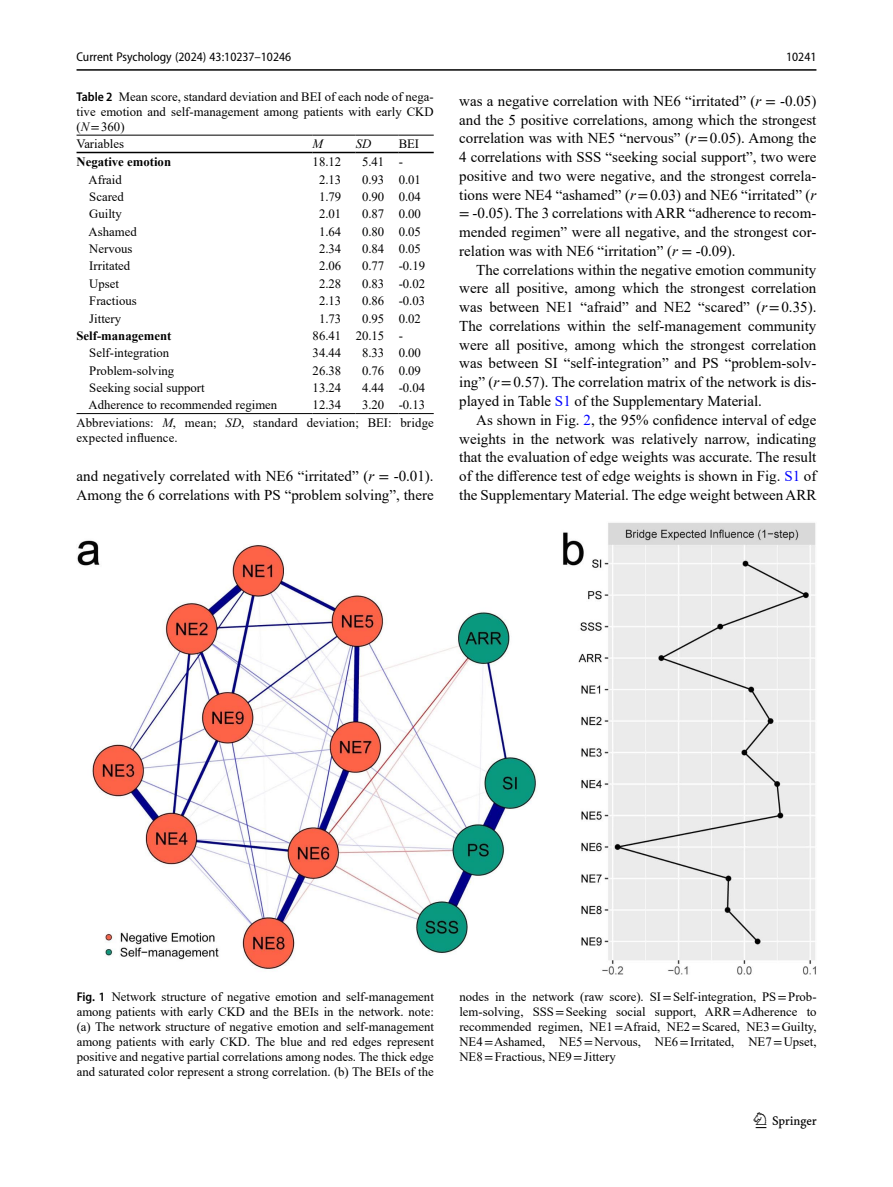
<style>
.page{position:relative;width:893px;height:1187px;background:#fff}
.page>*{position:absolute;margin:0;border:0;box-sizing:border-box;transform-origin:0 0}
.t1{font:22.5px "Springnew";color:#000}
.Body_Text_Indent{font:15px/18.8px "Times New Roman";color:#000;text-align:justify}
.Body_Text{font:15px/18.8px "Times New Roman";color:#000;text-align:justify}
.Figure_Caption{font:12.75px/15px "Times New Roman";color:#000;text-align:justify}
.Table_Body{font:12.75px "Times New Roman";color:#000}
.Table_Body_Tab2_Deci{font:12.75px "Times New Roman";color:#000}
.Table_Caption{font:12.75px/15px "Times New Roman";color:#000;text-align:justify}
.Table_Footnote{font:12.75px/15px "Times New Roman";letter-spacing:.01em;color:#000}
.t2{font:semi-condensed 12.75px "Myriad Pro";color:#000}
.Table_Body-2{font:700 12.75px "Times New Roman";color:#000}
.Table_Head{font:12.75px "Times New Roman";color:#000}
.Table_Head-2{font:italic 12.75px "Times New Roman";color:#000}
.s1{font-family:"Myriad Pro";font-weight:600;font-stretch:semi-condensed}
.s2{font-style:italic}
.s3{font-family:"STIX"}
.s4{color:#00f}
</style>
<div class="page">
<hr style="left:77px;top:69px;width:739px;height:2px;background:#000">
<hr style="left:77px;top:152px;width:236px;height:1px;background:#000">
<hr style="left:313px;top:135px;width:43px;height:1px;background:#000">
<hr style="left:313px;top:152px;width:43px;height:1px;background:#000">
<hr style="left:356px;top:135px;width:43px;height:1px;background:#000">
<hr style="left:356px;top:152px;width:43px;height:1px;background:#000">
<hr style="left:399px;top:135px;width:35px;height:1px;background:#000">
<hr style="left:399px;top:152px;width:35px;height:1px;background:#000">
<hr style="left:313px;top:413px;width:43px;height:1px;background:#000">
<hr style="left:356px;top:413px;width:43px;height:1px;background:#000">
<hr style="left:399px;top:413px;width:35px;height:1px;background:#000">
<hr style="left:77px;top:413px;width:236px;height:1px;background:#000">
<hr style="left:77px;top:135px;width:236px;height:1px;background:#000">
<img style="left:77px;top:522px;width:739px;height:452px">
<p class="t2" style="left:77px;top:49px;width:216px">Current Psychology (2024) 43:10237–10246</p>
<p class="Table_Caption" style="left:77px;top:89px;width:359px"><span class="s1">Table 2</span> Mean score, standard deviation and BEI of each node of nega&shy;tive emotion and self-management among patients with early CKD (<span class="s2">N</span><span class="s3">=</span>360)</p>
<p class="Table_Head" style="left:77px;top:135px;width:49px">Variables</p>
<p class="Table_Head-2" style="left:313px;top:135px;width:12px">M</p>
<p class="Table_Head-2" style="left:356px;top:135px;width:17px">SD</p>
<p class="Table_Head" style="left:399px;top:135px;width:22px">BEI</p>
<p class="Table_Body-2" style="left:77px;top:153px;width:96px">Negative emotion</p>
<p class="Table_Body_Tab2_Deci" style="left:313px;top:153px;width:30px">18.12</p>
<p class="Table_Body_Tab2_Deci" style="left:362px;top:153px;width:24px">5.41</p>
<p class="Table_Body" style="left:399px;top:153px;width:6px">-</p>
<p class="Table_Body" style="left:89px;top:170px;width:35px">Afraid</p>
<p class="Table_Body_Tab2_Deci" style="left:319px;top:170px;width:24px">2.13</p>
<p class="Table_Body_Tab2_Deci" style="left:362px;top:170px;width:24px">0.93</p>
<p class="Table_Body" style="left:399px;top:170px;width:24px">0.01</p>
<p class="Table_Body" style="left:89px;top:188px;width:36px">Scared</p>
<p class="Table_Body_Tab2_Deci" style="left:319px;top:188px;width:24px">1.79</p>
<p class="Table_Body_Tab2_Deci" style="left:362px;top:188px;width:24px">0.90</p>
<p class="Table_Body" style="left:399px;top:188px;width:24px">0.04</p>
<p class="Table_Body" style="left:89px;top:205px;width:34px">Guilty</p>
<p class="Table_Body_Tab2_Deci" style="left:319px;top:205px;width:24px">2.01</p>
<p class="Table_Body_Tab2_Deci" style="left:362px;top:205px;width:24px">0.87</p>
<p class="Table_Body" style="left:399px;top:205px;width:24px">0.00</p>
<p class="Table_Body" style="left:89px;top:222px;width:50px">Ashamed</p>
<p class="Table_Body_Tab2_Deci" style="left:319px;top:222px;width:24px">1.64</p>
<p class="Table_Body_Tab2_Deci" style="left:362px;top:222px;width:24px">0.80</p>
<p class="Table_Body" style="left:399px;top:222px;width:24px">0.05</p>
<p class="Table_Body" style="left:89px;top:240px;width:45px">Nervous</p>
<p class="Table_Body_Tab2_Deci" style="left:319px;top:240px;width:24px">2.34</p>
<p class="Table_Body_Tab2_Deci" style="left:362px;top:240px;width:24px">0.84</p>
<p class="Table_Body" style="left:399px;top:240px;width:24px">0.05</p>
<p class="Table_Body" style="left:89px;top:257px;width:43px">Irritated</p>
<p class="Table_Body_Tab2_Deci" style="left:319px;top:257px;width:24px">2.06</p>
<p class="Table_Body_Tab2_Deci" style="left:362px;top:257px;width:24px">0.77</p>
<p class="Table_Body" style="left:399px;top:257px;width:28px">-0.19</p>
<p class="Table_Body" style="left:89px;top:274px;width:31px">Upset</p>
<p class="Table_Body_Tab2_Deci" style="left:319px;top:274px;width:24px">2.28</p>
<p class="Table_Body_Tab2_Deci" style="left:362px;top:274px;width:24px">0.83</p>
<p class="Table_Body" style="left:399px;top:274px;width:28px">-0.02</p>
<p class="Table_Body" style="left:89px;top:292px;width:49px">Fractious</p>
<p class="Table_Body_Tab2_Deci" style="left:319px;top:292px;width:24px">2.13</p>
<p class="Table_Body_Tab2_Deci" style="left:362px;top:292px;width:24px">0.86</p>
<p class="Table_Body" style="left:399px;top:292px;width:28px">-0.03</p>
<p class="Table_Body" style="left:89px;top:309px;width:33px">Jittery</p>
<p class="Table_Body_Tab2_Deci" style="left:319px;top:309px;width:24px">1.73</p>
<p class="Table_Body_Tab2_Deci" style="left:362px;top:309px;width:24px">0.95</p>
<p class="Table_Body" style="left:399px;top:309px;width:24px">0.02</p>
<p class="Table_Body-2" style="left:77px;top:326px;width:96px">Self-management</p>
<p class="Table_Body_Tab2_Deci" style="left:313px;top:326px;width:30px">86.41</p>
<p class="Table_Body_Tab2_Deci" style="left:356px;top:326px;width:30px">20.15</p>
<p class="Table_Body" style="left:399px;top:326px;width:6px">-</p>
<p class="Table_Body" style="left:89px;top:344px;width:82px">Self-integration</p>
<p class="Table_Body_Tab2_Deci" style="left:313px;top:344px;width:30px">34.44</p>
<p class="Table_Body_Tab2_Deci" style="left:362px;top:344px;width:24px">8.33</p>
<p class="Table_Body" style="left:399px;top:344px;width:24px">0.00</p>
<p class="Table_Body" style="left:89px;top:361px;width:87px">Problem-solving</p>
<p class="Table_Body_Tab2_Deci" style="left:313px;top:361px;width:30px">26.38</p>
<p class="Table_Body_Tab2_Deci" style="left:362px;top:361px;width:24px">0.76</p>
<p class="Table_Body" style="left:399px;top:361px;width:24px">0.09</p>
<p class="Table_Body" style="left:89px;top:378px;width:117px">Seeking social support</p>
<p class="Table_Body_Tab2_Deci" style="left:313px;top:378px;width:30px">13.24</p>
<p class="Table_Body_Tab2_Deci" style="left:362px;top:378px;width:24px">4.44</p>
<p class="Table_Body" style="left:399px;top:378px;width:28px">-0.04</p>
<p class="Table_Body" style="left:89px;top:396px;width:190px">Adherence to recommended regimen</p>
<p class="Table_Body_Tab2_Deci" style="left:313px;top:396px;width:30px">12.34</p>
<p class="Table_Body_Tab2_Deci" style="left:362px;top:396px;width:24px">3.20</p>
<p class="Table_Body" style="left:399px;top:396px;width:28px">-0.13</p>
<p class="Table_Footnote" style="left:77px;top:414px;width:359px">Abbreviations: <span class="s2">M</span>, mean; <span class="s2">SD</span>, standard deviation; BEI: bridge expected influence.</p>
<p class="Body_Text" style="left:77px;top:466px;width:359px">and negatively correlated with NE6 “irritated” (<span class="s2">r</span> <span class="s3">=</span> -0.01).<br>Among the 6 correlations with PS “problem solving”, there</p>
<p class="t2" style="left:786px;top:49px;width:32px">10241</p>
<p class="Body_Text" style="left:459px;top:91px;width:359px">was a negative correlation with NE6 “irritated” (<span class="s2">r</span> <span class="s3">=</span> -0.05) and the 5 positive correlations, among which the strongest correlation was with NE5 “nervous” (<span class="s2">r</span><span class="s3">=</span>0.05). Among the 4 correlations with SSS “seeking social support”, two were positive and two were negative, and the strongest correla&shy;tions were NE4 “ashamed” (<span class="s2">r</span><span class="s3">=</span>0.03) and NE6 “irritated” (<span class="s2">r </span><span class="s3">=</span> -0.05). The 3 correlations with ARR “adherence to recom&shy;mended regimen” were all negative, and the strongest cor&shy;relation was with NE6 “irritation” (<span class="s2">r</span> <span class="s3">=</span> -0.09).</p>
<p class="Body_Text_Indent" style="left:459px;top:260px;width:359px;text-indent:17px">The correlations within the negative emotion community were all positive, among which the strongest correlation was between NE1 “afraid” and NE2 “scared” (<span class="s2">r</span><span class="s3">=</span>0.35).<br>The correlations within the self-management community were all positive, among which the strongest correlation was between SI “self-integration” and PS “problem-solv&shy;ing” (<span class="s2">r</span><span class="s3">=</span>0.57). The correlation matrix of the network is dis&shy;played in Table <span class="s4">S1</span> of the Supplementary Material.</p>
<p class="Body_Text_Indent" style="left:459px;top:410px;width:359px;text-indent:17px">As shown in Fig. <span class="s4">2</span>, the 95% confidence interval of edge weights in the network was relatively narrow, indicating that the evaluation of edge weights was accurate. The result of the difference test of edge weights is shown in Fig. <span class="s4">S1</span> of the Supplementary Material. The edge weight between ARR</p>
<p class="Figure_Caption" style="left:77px;top:988px;width:359px"><span class="s1">Fig. 1</span> Network structure of negative emotion and self-management among patients with early CKD and the BEIs in the network. note: (a) The network structure of negative emotion and self-management among patients with early CKD. The blue and red edges represent positive and negative partial correlations among nodes. The thick edge and saturated color represent a strong correlation. (b) The BEIs of the</p>
<p class="Figure_Caption" style="left:459px;top:988px;width:359px">nodes in the network (raw score). SI<span class="s3">=</span>Self-integration, PS<span class="s3">=</span>Prob&shy;lem-solving, SSS<span class="s3">=</span>Seeking social support, ARR<span class="s3">=</span>Adherence to recommended regimen, NE1<span class="s3">=</span>Afraid, NE2<span class="s3">=</span>Scared, NE3<span class="s3">=</span>Guilty, NE4<span class="s3">=</span>Ashamed, NE5<span class="s3">=</span>Nervous, NE6<span class="s3">=</span>Irritated, NE7<span class="s3">=</span>Upset, NE8<span class="s3">=</span>Fractious, NE9<span class="s3">=</span>Jittery</p>
<h1 class="t1" style="left:756px;top:1107px;width:63px">1 3</h1>
</div>
